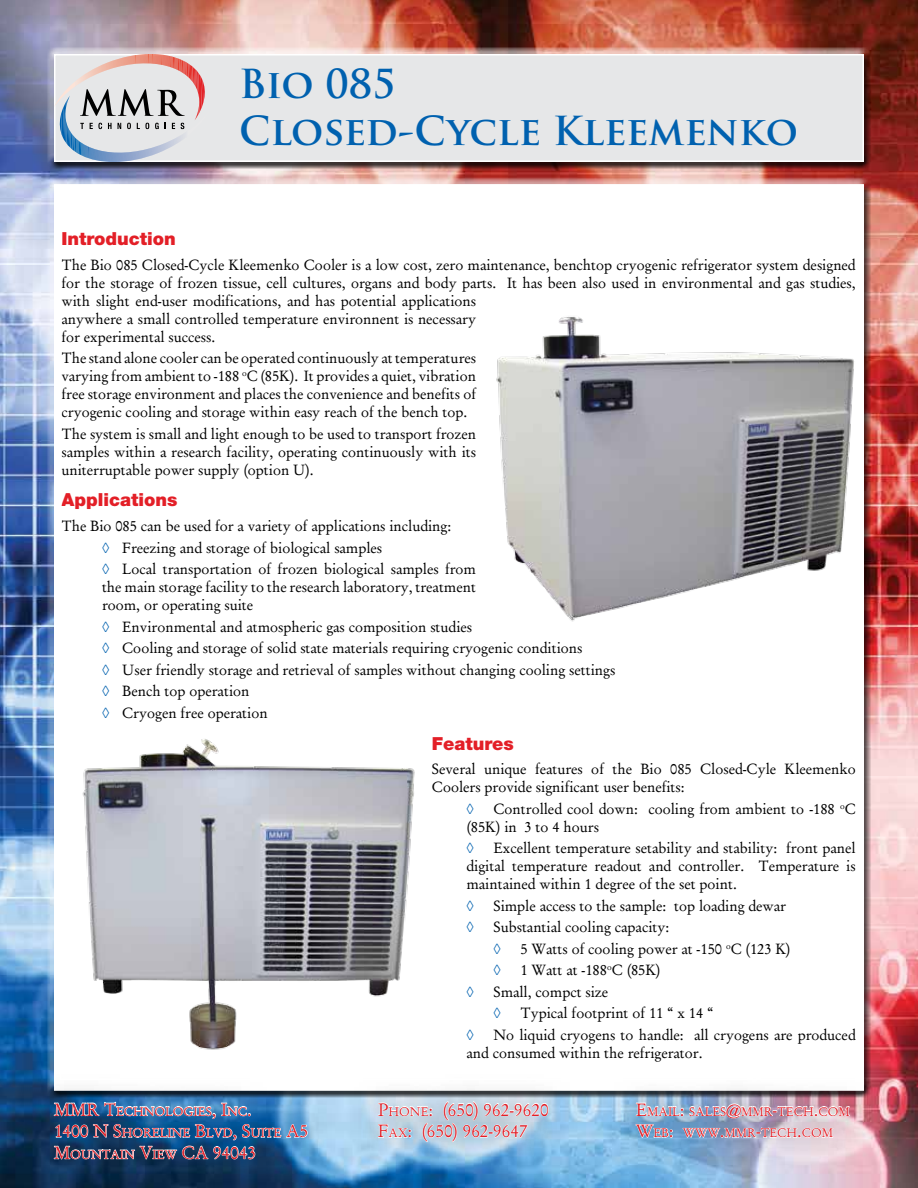
<style>
.page{position:relative;width:918px;height:1188px;background:#fff}
.page>*{position:absolute;margin:0;border:0;box-sizing:border-box;transform-origin:0 0}
.t1{font:700 39px/46.8px "Trajan Pro";color:#0061af}
.t2{font:18px "Garamond";color:#e31f27}
.t3{font:900 18px "Helvetica Neue";color:#e31f27}
.t4{font:15px/18px "Garamond";color:#000}
.t5{font:12.6px "Garamond";color:#e31f27}
.s1{color:#0061af}
.s2{font-size:18px}
.s3{font-size:12.6px}
</style>
<div class="page">
<img style="left:0;top:0;width:918px;height:1188px">
<div style="left:54px;top:184px;width:810px;height:907px;background:#fff"></div>
<div style="left:48px;top:49px;width:823px;height:120px;background:#000;opacity:.75"></div>
<div style="left:54px;top:54px;width:810px;height:108px;background:#e6e7e8;border:2px solid #fff"></div>
<div style="left:21px;top:1068px;width:852px;height:117px;background:#000;opacity:.75"></div>
<div style="left:50px;top:1096px;width:821px;height:69px;background:#fff;opacity:.75"></div>
<svg style="left:54px;top:54px;width:157px;height:108px"></svg>
<img style="left:496px;top:317px;width:358px;height:305px">
<img style="left:82px;top:739px;width:333px;height:311px">
<h1 class="t1" style="left:239px;top:61px;width:560px">Bio 085<br>Closed-Cycle Kleemenko</h1>
<p class="t3" style="left:62px;top:228px;width:116px">Introduction</p>
<p class="t4" style="left:62px;top:255px;width:796px">The Bio 085 Closed-Cycle Kleemenko Cooler is a low cost, zero maintenance, benchtop cryogenic refrigerator system designed for the storage of frozen tissue, cell cultures, organs and body parts. It has been also used in environmental and gas studies, with slight end-user modifications, and has potential applications<br>anywhere a small controlled temperature environnent is necessary<br>for experimental success.</p>
<p class="t4" style="left:62px;top:349px;width:416px;text-align:justify">The stand alone cooler can be operated continuously at temperatures varying from ambient to -188 <sup>o</sup>C (85K). It provides a quiet, vibration free storage environment and places the convenience and benefits of cryogenic cooling and storage within easy reach of the bench top.</p>
<p class="t4" style="left:62px;top:425px;width:416px;text-align:justify">The system is small and light enough to be used to transport frozen samples within a research facility, operating continuously with its uniterruptable power supply (option U).</p>
<p class="t3" style="left:62px;top:489px;width:117px">Applications</p>
<p class="t4" style="left:102px;top:515px;width:376px;line-height:21.5px;text-indent:-40px">The Bio 085 can be used for a variety of applications including:<br><span class="s1">◊</span> Freezing and storage of biological samples<br><span class="s1">◊</span> Local transportation of frozen biological samples from</p>
<p class="t4" style="left:102px;top:578px;width:376px">the main storage facility to the research laboratory, treatment room, or operating suite</p>
<p class="t4" style="left:102px;top:616px;width:515px;line-height:21.5px"><span class="s1">◊</span> Environmental and atmospheric gas composition studies<br><span class="s1">◊</span> Cooling and storage of solid state materials requiring cryogenic conditions<br><span class="s1">◊</span> User friendly storage and retrieval of samples without changing cooling settings <span class="s1">◊</span> Bench top operation<br><span class="s1">◊</span> Cryogen free operation</p>
<p class="t3" style="left:432px;top:732px;width:84px">Features</p>
<p class="t4" style="left:432px;top:760px;width:425px">Several unique features of the Bio 085 Closed-Cyle Kleemenko<br>Coolers provide significant user benefits:</p>
<p class="t4" style="left:467px;top:800px;width:391px;text-indent:27px">Controlled cool down: cooling from ambient to -188 <sup>o</sup>C (85K) in 3 to 4 hours</p>
<p class="t4" style="left:467px;top:839px;width:391px;text-align:justify;text-indent:27px">Excellent temperature setability and stability: front panel digital temperature readout and controller. Temperature is maintained within 1 degree of the set point.</p>
<p class="t4" style="left:494px;top:897px;width:294px">Simple access to the sample: top loading dewar</p>
<p class="t4" style="left:494px;top:918px;width:177px">Substantial cooling capacity:</p>
<p class="t4" style="left:521px;top:940px;width:272px">5 Watts of cooling power at -150 <sup>o</sup>C (123 K)</p>
<p class="t4" style="left:520px;top:961px;width:142px">1 Watt at -188<sup>o</sup>C (85K)</p>
<p class="t4" style="left:493px;top:983px;width:116px">Small, compct size</p>
<p class="t4" style="left:520px;top:1004px;width:194px">Typical footprint of 11 “ x 14 “</p>
<p class="t4" style="left:466px;top:1026px;width:391px;text-indent:27px">No liquid cryogens to handle: all cryogens are produced and consumed within the refrigerator.</p>
<p class="t5" style="left:54px;top:1104px;width:199px"><span class="s2">MMR T</span>ECHNOLOGIES<span class="s2">, I</span>NC<span class="s2">.</span></p>
<p class="t2" style="left:378px;top:1098px;width:172px">P<span class="s3">HONE</span>: (650) 962-9620</p>
<p class="t5" style="left:636px;top:1104px;width:215px"><span class="s2">E</span>MAIL<span class="s2">:</span> SALES<span class="s2">@</span>MMR<span class="s2">-</span>TECH<span class="s2">.</span>COM</p>
<p class="t5" style="left:54px;top:1125px;width:256px"><span class="s2">1400 N S</span>HORELINE <span class="s2">B</span>LVD<span class="s2">, S</span>UITE <span class="s2">A5</span></p>
<p class="t2" style="left:378px;top:1120px;width:151px">F<span class="s3">AX</span>: (650) 962-9647</p>
<p class="t5" style="left:636px;top:1125px;width:61px"><span class="s2">W</span>EB<span class="s2">:</span> WWW</p>
<p class="t5" style="left:720px;top:1125px;width:114px"><span class="s2">.</span>MMR<span class="s2">-</span>TECH<span class="s2">.</span>COM</p>
<p class="t5" style="left:54px;top:1147px;width:204px"><span class="s2">M</span>OUNTAIN <span class="s2">V</span>IEW <span class="s2">CA 94043</span></p>
</div>
